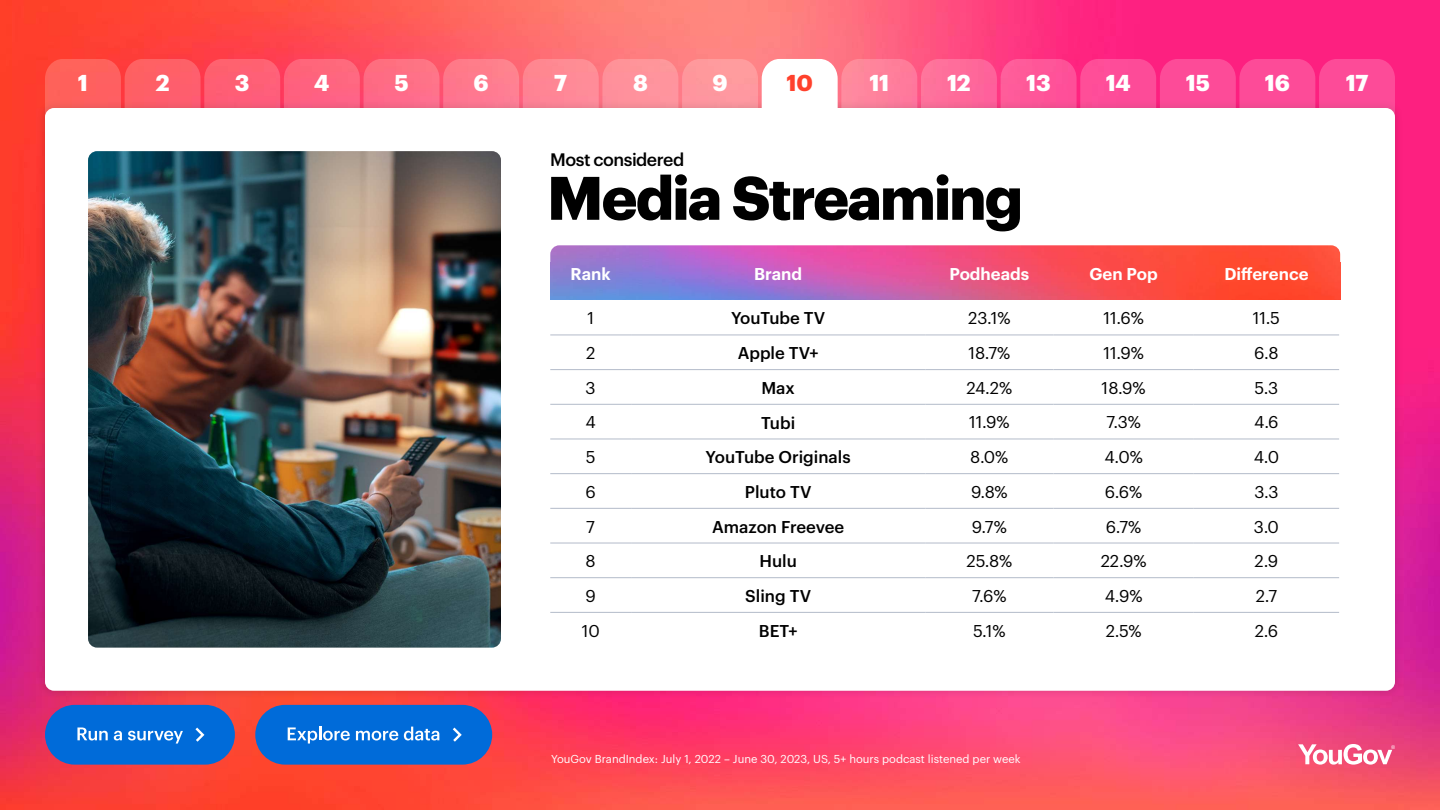
<style>
.page{position:relative;width:1440px;height:810px;background:#fff}
.page>*{position:absolute;margin:0;border:0;box-sizing:border-box;transform-origin:0 0}
.t1{font:700 60px "Graphik";letter-spacing:-.035em;color:#000}
.t2{font:700 22.5px "Graphik";letter-spacing:-.01em;color:#fff}
.t3{font:700 22.5px "Graphik";color:#ff412c}
.t4{font:500 17.7px "Graphik";letter-spacing:-.025em;color:#000}
.t5{font:16.73px "Graphik";color:#000}
.t6{font:500 16.73px "Graphik";color:#000}
.t7{font:600 16.73px "Graphik";color:#fff}
.t8{font:11.25px "Graphik";color:#fff}
</style>
<div class="page">
<img style="left:0;top:0;width:1440px;height:810px">
<svg style="left:1298px;top:744px;width:97px;height:21px"></svg>
<div style="left:37px;top:100px;width:1366px;height:599px;background:#000;opacity:.15"></div>
<div style="left:45px;top:108px;width:1350px;height:583px;background:#fff;border-radius:9px"></div>
<div style="left:45px;top:705px;width:190px;height:60px;background:#006bd9;border-radius:30px"></div>
<svg style="left:77px;top:727px;width:31px;height:13px"></svg>
<svg style="left:114px;top:731px;width:8px;height:9px"></svg>
<svg style="left:128px;top:731px;width:55px;height:13px"></svg>
<svg style="left:195px;top:728px;width:9px;height:14px"></svg>
<div style="left:255px;top:705px;width:237px;height:60px;background:#006bd9;border-radius:30px"></div>
<svg style="left:288px;top:727px;width:62px;height:17px"></svg>
<svg style="left:356px;top:731px;width:42px;height:9px"></svg>
<svg style="left:404px;top:727px;width:35px;height:13px"></svg>
<svg style="left:453px;top:728px;width:9px;height:14px"></svg>
<img style="left:550px;top:278px;width:790px;height:22px">
<img style="left:550px;top:245px;width:790px;height:33px">
<hr style="left:550px;top:335px;width:81px;height:1px;background:#b3bbc9">
<hr style="left:631px;top:335px;width:294px;height:1px;background:#b3bbc9">
<hr style="left:925px;top:335px;width:129px;height:1px;background:#b3bbc9">
<hr style="left:1054px;top:335px;width:140px;height:1px;background:#b3bbc9">
<hr style="left:1194px;top:335px;width:145px;height:1px;background:#b3bbc9">
<hr style="left:550px;top:369px;width:81px;height:1px;background:#b3bbc9">
<hr style="left:631px;top:369px;width:294px;height:1px;background:#b3bbc9">
<hr style="left:925px;top:369px;width:129px;height:1px;background:#b3bbc9">
<hr style="left:1054px;top:369px;width:140px;height:1px;background:#b3bbc9">
<hr style="left:1194px;top:369px;width:145px;height:1px;background:#b3bbc9">
<hr style="left:550px;top:404px;width:81px;height:1px;background:#b3bbc9">
<hr style="left:631px;top:404px;width:294px;height:1px;background:#b3bbc9">
<hr style="left:925px;top:404px;width:129px;height:1px;background:#b3bbc9">
<hr style="left:1054px;top:404px;width:140px;height:1px;background:#b3bbc9">
<hr style="left:1194px;top:404px;width:145px;height:1px;background:#b3bbc9">
<hr style="left:550px;top:439px;width:81px;height:1px;background:#b3bbc9">
<hr style="left:631px;top:439px;width:294px;height:1px;background:#b3bbc9">
<hr style="left:925px;top:439px;width:129px;height:1px;background:#b3bbc9">
<hr style="left:1054px;top:439px;width:140px;height:1px;background:#b3bbc9">
<hr style="left:1194px;top:439px;width:145px;height:1px;background:#b3bbc9">
<hr style="left:550px;top:473px;width:81px;height:1px;background:#b3bbc9">
<hr style="left:631px;top:473px;width:294px;height:1px;background:#b3bbc9">
<hr style="left:925px;top:473px;width:129px;height:1px;background:#b3bbc9">
<hr style="left:1054px;top:473px;width:140px;height:1px;background:#b3bbc9">
<hr style="left:1194px;top:473px;width:145px;height:1px;background:#b3bbc9">
<hr style="left:550px;top:508px;width:81px;height:1px;background:#b3bbc9">
<hr style="left:631px;top:508px;width:294px;height:1px;background:#b3bbc9">
<hr style="left:925px;top:508px;width:129px;height:1px;background:#b3bbc9">
<hr style="left:1054px;top:508px;width:140px;height:1px;background:#b3bbc9">
<hr style="left:1194px;top:508px;width:145px;height:1px;background:#b3bbc9">
<hr style="left:550px;top:543px;width:81px;height:1px;background:#b3bbc9">
<hr style="left:631px;top:543px;width:294px;height:1px;background:#b3bbc9">
<hr style="left:925px;top:543px;width:129px;height:1px;background:#b3bbc9">
<hr style="left:1054px;top:543px;width:140px;height:1px;background:#b3bbc9">
<hr style="left:1194px;top:543px;width:145px;height:1px;background:#b3bbc9">
<hr style="left:550px;top:577px;width:81px;height:1px;background:#b3bbc9">
<hr style="left:631px;top:577px;width:294px;height:1px;background:#b3bbc9">
<hr style="left:925px;top:577px;width:129px;height:1px;background:#b3bbc9">
<hr style="left:1054px;top:577px;width:140px;height:1px;background:#b3bbc9">
<hr style="left:1194px;top:577px;width:145px;height:1px;background:#b3bbc9">
<hr style="left:550px;top:612px;width:81px;height:1px;background:#b3bbc9">
<hr style="left:631px;top:612px;width:294px;height:1px;background:#b3bbc9">
<hr style="left:925px;top:612px;width:129px;height:1px;background:#b3bbc9">
<hr style="left:1054px;top:612px;width:140px;height:1px;background:#b3bbc9">
<hr style="left:1194px;top:612px;width:145px;height:1px;background:#b3bbc9">
<img style="left:88px;top:151px;width:413px;height:497px">
<svg style="left:45px;top:59px;width:1350px;height:57px"></svg>
<h2 class="t2" style="left:78px;top:66px;width:12px">1</h2>
<h2 class="t2" style="left:156px;top:66px;width:15px">2</h2>
<h2 class="t2" style="left:235px;top:66px;width:16px">3</h2>
<h2 class="t2" style="left:314px;top:66px;width:17px">4</h2>
<h2 class="t2" style="left:394px;top:66px;width:16px">5</h2>
<h2 class="t2" style="left:474px;top:66px;width:17px">6</h2>
<h2 class="t2" style="left:554px;top:66px;width:14px">7</h2>
<h2 class="t2" style="left:633px;top:66px;width:16px">8</h2>
<h2 class="t2" style="left:712px;top:66px;width:17px">9</h2>
<h2 class="t3" style="left:786px;top:66px;width:28px">10</h2>
<h2 class="t2" style="left:869px;top:66px;width:21px">11</h2>
<h2 class="t2" style="left:947px;top:66px;width:25px">12</h2>
<h2 class="t2" style="left:1026px;top:66px;width:26px">13</h2>
<h2 class="t2" style="left:1106px;top:66px;width:26px">14</h2>
<h2 class="t2" style="left:1186px;top:66px;width:26px">15</h2>
<h2 class="t2" style="left:1265px;top:66px;width:27px">16</h2>
<h2 class="t2" style="left:1346px;top:66px;width:24px">17</h2>
<p class="t4" style="left:550px;top:146px;width:135px">Most considered</p>
<h1 class="t1" style="left:547px;top:152px;width:478px">Media Streaming</h1>
<p class="t7" style="left:571px;top:261px;width:42px">Rank</p>
<p class="t7" style="left:754px;top:261px;width:50px">Brand</p>
<p class="t7" style="left:949px;top:261px;width:81px">Podheads</p>
<p class="t7" style="left:1090px;top:261px;width:70px">Gen Pop</p>
<p class="t7" style="left:1224px;top:261px;width:86px">Difference</p>
<p class="t5" style="left:587px;top:306px;width:8px">1</p>
<p class="t6" style="left:731px;top:306px;width:96px">YouTube TV</p>
<p class="t5" style="left:968px;top:306px;width:44px">23.1%</p>
<p class="t5" style="left:1103px;top:306px;width:42px">11.6%</p>
<p class="t5" style="left:1253px;top:306px;width:29px">11.5</p>
<p class="t5" style="left:586px;top:340px;width:11px">2</p>
<p class="t6" style="left:738px;top:340px;width:83px">Apple TV+</p>
<p class="t5" style="left:968px;top:340px;width:43px">18.7%</p>
<p class="t5" style="left:1103px;top:340px;width:42px">11.9%</p>
<p class="t5" style="left:1254px;top:340px;width:26px">6.8</p>
<p class="t5" style="left:586px;top:375px;width:12px">3</p>
<p class="t6" style="left:761px;top:375px;width:35px">Max</p>
<p class="t5" style="left:966px;top:375px;width:47px">24.2%</p>
<p class="t5" style="left:1102px;top:375px;width:45px">18.9%</p>
<p class="t5" style="left:1255px;top:375px;width:25px">5.3</p>
<p class="t5" style="left:586px;top:410px;width:12px">4</p>
<p class="t6" style="left:761px;top:410px;width:36px">Tubi</p>
<p class="t5" style="left:969px;top:410px;width:42px">11.9%</p>
<p class="t5" style="left:1106px;top:410px;width:36px">7.3%</p>
<p class="t5" style="left:1254px;top:410px;width:26px">4.6</p>
<p class="t5" style="left:586px;top:445px;width:11px">5</p>
<p class="t6" style="left:706px;top:444px;width:147px">YouTube Originals</p>
<p class="t5" style="left:970px;top:445px;width:40px">8.0%</p>
<p class="t5" style="left:1104px;top:445px;width:40px">4.0%</p>
<p class="t5" style="left:1254px;top:445px;width:27px">4.0</p>
<p class="t5" style="left:585px;top:479px;width:12px">6</p>
<p class="t6" style="left:745px;top:479px;width:68px">Pluto TV</p>
<p class="t5" style="left:971px;top:479px;width:38px">9.8%</p>
<p class="t5" style="left:1105px;top:479px;width:39px">6.6%</p>
<p class="t5" style="left:1254px;top:479px;width:26px">3.3</p>
<p class="t5" style="left:586px;top:514px;width:10px">7</p>
<p class="t6" style="left:712px;top:514px;width:134px">Amazon Freevee</p>
<p class="t5" style="left:972px;top:514px;width:36px">9.7%</p>
<p class="t5" style="left:1106px;top:514px;width:37px">6.7%</p>
<p class="t5" style="left:1254px;top:514px;width:27px">3.0</p>
<p class="t5" style="left:586px;top:549px;width:12px">8</p>
<p class="t6" style="left:760px;top:548px;width:39px">Hulu</p>
<p class="t5" style="left:967px;top:549px;width:47px">25.8%</p>
<p class="t5" style="left:1101px;top:549px;width:47px">22.9%</p>
<p class="t5" style="left:1255px;top:549px;width:25px">2.9</p>
<p class="t5" style="left:586px;top:583px;width:12px">9</p>
<p class="t6" style="left:745px;top:583px;width:67px">Sling TV</p>
<p class="t5" style="left:972px;top:583px;width:36px">7.6%</p>
<p class="t5" style="left:1105px;top:583px;width:39px">4.9%</p>
<p class="t5" style="left:1256px;top:583px;width:23px">2.7</p>
<p class="t5" style="left:582px;top:618px;width:20px">10</p>
<p class="t6" style="left:759px;top:618px;width:40px">BET+</p>
<p class="t5" style="left:973px;top:618px;width:34px">5.1%</p>
<p class="t5" style="left:1106px;top:618px;width:38px">2.5%</p>
<p class="t5" style="left:1255px;top:618px;width:25px">2.6</p>
<p class="t8" style="left:551px;top:751px;width:471px">YouGov BrandIndex: July 1, 2022 – June 30, 2023, US, 5+ hours podcast listened per week</p>
</div>
